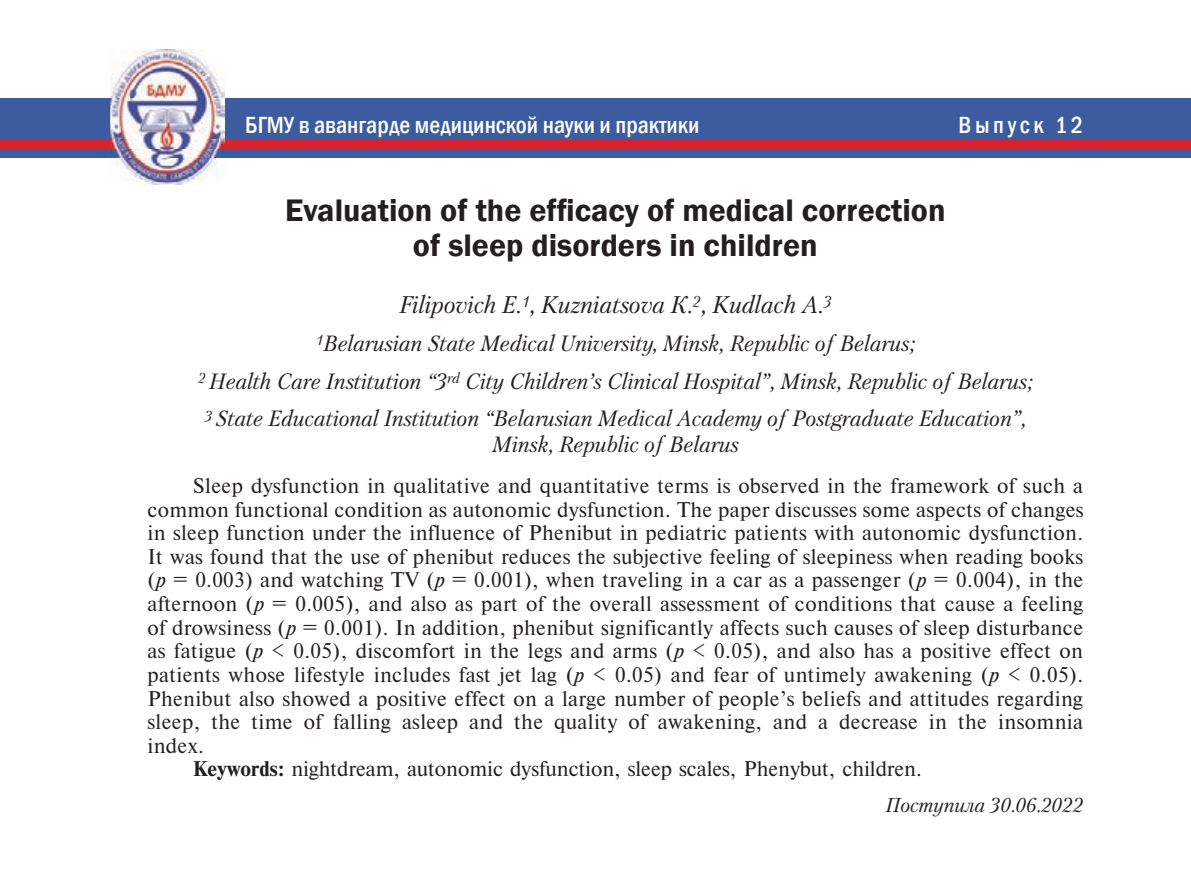
<style>
.page{position:relative;width:1191px;height:877px;background:#fff}
.page>*{position:absolute;margin:0;border:0;box-sizing:border-box;transform-origin:0 0}
.t1{font:600 32px/35.2px "Franklin Gothic";color:#231f20;text-align:center}
.t2{font:500 condensed 24px "Franklin Gothic";color:#fff}
.t3{font:italic 24px "Petersburg C";color:#231f20}
.t4{font:500 condensed 24px "Franklin Gothic";letter-spacing:.15em;color:#fff}
.t5{font:italic 22px/37.8px "Petersburg C";color:#231f20;text-align:center}
.t6{font:20px "Newton C";letter-spacing:.02em;color:#231f20}
.t7{font:20px "Newton C";color:#231f20}
.t8{font:italic 20px "Petersburg C";color:#231f20}
.s1{font-family:"Newton C Italic"}
.s2{font-family:"Newton C Bold"}
</style>
<div class="page">
<div style="left:0;top:98px;width:1191px;height:59px;background:#3d5ca0"></div>
<div style="left:0;top:139px;width:1191px;height:10px;background:#d8232e"></div>
<img style="left:110px;top:50px;width:114px;height:135px">
<p class="t2" style="left:245px;top:109px;width:456px">БГМУ в авангарде медицинской науки и практики</p>
<p class="t4" style="left:958px;top:109px;width:126px">Выпуск 12</p>
<h1 class="t1" style="left:285px;top:193px;width:662px">Evaluation of the efficacy of medical correction of sleep disorders in children</h1>
<p class="t3" style="left:399px;top:291px;width:434px">Filipovich E.<sup>1</sup>, Kuzniatsova К.<sup>2</sup>, Kudlach А.<sup>3</sup></p>
<p class="t5" style="left:198px;top:324px;width:836px"><sup>1</sup>Belarusian State Medical University, Minsk, Republic of Belarus;<br><sup>2</sup> Health Care Institution “3<sup>rd</sup> City Children’s Clinical Hospital”, Minsk, Republic of Belarus;<br><sup>3</sup> State Educational Institution “Belarusian Medical Academy of Postgraduate Education”,</p>
<p class="t5" style="left:492px;top:425px;width:248px">Minsk, Republic of Belarus</p>
<p class="t6" style="left:193px;top:474px;width:891px">Sleep dysfunction in qualitative and quantitative terms is observed in the framework of such a</p>
<p class="t6" style="left:147px;top:497px;width:937px">common functional condition as autonomic dysfunction. The paper discusses some aspects of changes</p>
<p class="t6" style="left:147px;top:521px;width:937px">in sleep function under the influence of Phenibut in pediatric patients with autonomic dysfunction.</p>
<p class="t6" style="left:147px;top:545px;width:937px">It was found that the use of phenibut reduces the subjective feeling of sleepiness when reading books</p>
<p class="t6" style="left:147px;top:568px;width:937px">(<span class="s1">p</span> = 0.003) and watching TV (<span class="s1">p</span> = 0.001), when traveling in a car as a passenger (<span class="s1">p</span> = 0.004), in the</p>
<p class="t6" style="left:147px;top:592px;width:937px">afternoon (<span class="s1">p</span> = 0.005), and also as part of the overall assessment of conditions that cause a feeling</p>
<p class="t6" style="left:147px;top:615px;width:937px">of drowsiness (<span class="s1">p</span> = 0.001). In addition, phenibut significantly affects such causes of sleep disturbance</p>
<p class="t6" style="left:147px;top:639px;width:937px">as fatigue (<span class="s1">p</span> &lt; 0.05), discomfort in the legs and arms (<span class="s1">p</span> &lt; 0.05), and also has a positive effect on</p>
<p class="t6" style="left:147px;top:663px;width:937px">patients whose lifestyle includes fast jet lag (<span class="s1">p</span> &lt; 0.05) and fear of untimely awakening (<span class="s1">p</span> &lt; 0.05).</p>
<p class="t6" style="left:147px;top:686px;width:937px">Phenibut also showed a positive effect on a large number of people’s beliefs and attitudes regarding</p>
<p class="t6" style="left:147px;top:710px;width:937px">sleep, the time of falling asleep and the quality of awakening, and a decrease in the insomnia</p>
<p class="t6" style="left:147px;top:733px;width:58px">index.</p>
<p class="t7" style="left:193px;top:757px;width:730px"><span class="s2">Keywords:</span> nightdream, autonomic dysfunction, sleep scales, Phenybut, children.</p>
<p class="t8" style="left:885px;top:793px;width:199px">Поступила 30.06.2022</p>
</div>
